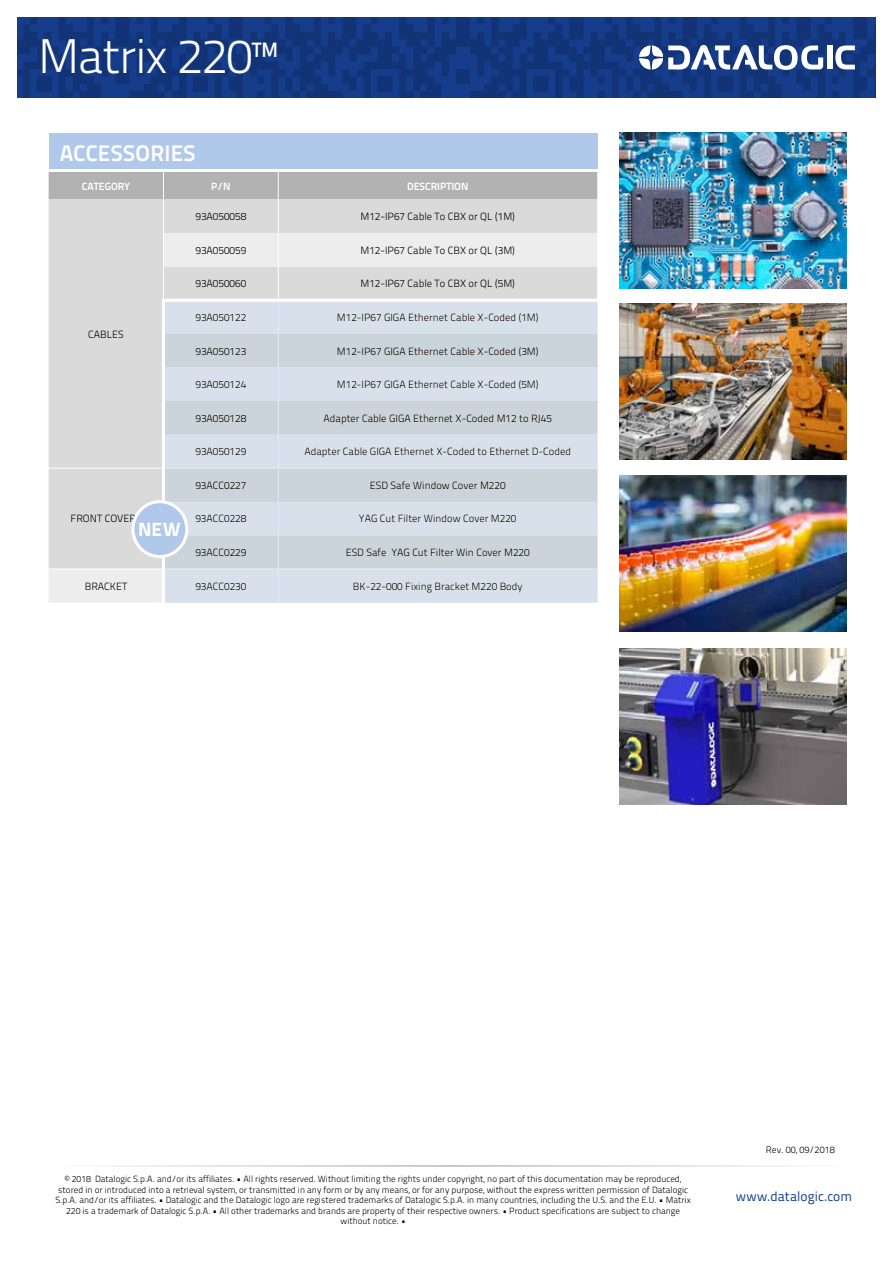
<style>
.page{position:relative;width:893px;height:1263px;background:#fff}
.page>*{position:absolute;margin:0;border:0;box-sizing:border-box;transform-origin:0 0}
.t1{font:300 48.45px "Titillium Text 22 L";letter-spacing:-.02em;color:#fff}
.t2{font:700 22.5px "Titillium Text 22 L";letter-spacing:.01em;color:#fff}
.t3{font:800 19.2px "Titillium Text 22 L";color:#fff}
.t4{font:13.5px "Titillium Text 22 L";letter-spacing:.005em;color:#153d8c}
.t5{font:300 10.5px "Titillium Text 22 L";color:#000}
.t6{font:700 10.5px "Titillium Text 22 L";color:#fff}
.t7{font:9.45px "Titillium Text 25 L 250 wt";color:#000}
.t8{font:9px/10.5px "Titillium Text 25 L 250 wt";color:#000;text-align:center}
</style>
<div class="page">
<svg style="left:17px;top:17px;width:859px;height:81px;background:#133880"></svg>
<svg style="left:835px;top:46px;width:20px;height:23px"></svg>
<div style="left:827px;top:46px;width:5px;height:23px;background:#fff"></div>
<svg style="left:639px;top:45px;width:184px;height:25px"></svg>
<hr style="left:38px;top:1165px;width:817px;height:2px;background:#b3b2b2">
<div style="left:49px;top:134px;width:548px;height:35px;background:#b0c9ea"></div>
<div style="left:49px;top:199px;width:548px;height:34px;background:#dadada"></div>
<svg style="left:49px;top:233px;width:548px;height:369px;background:#dfdfdf"></svg>
<div style="left:49px;top:172px;width:548px;height:27px;background:#b3b2b2"></div>
<hr style="left:49px;top:468px;width:113px;height:1px;background:#fff">
<hr style="left:163px;top:199px;width:1px;height:34px;background:#fff">
<hr style="left:278px;top:199px;width:1px;height:34px;background:#fff">
<hr style="left:163px;top:233px;width:1px;height:34px;background:#fff">
<hr style="left:278px;top:233px;width:1px;height:34px;background:#fff">
<hr style="left:163px;top:267px;width:1px;height:32px;background:#fff">
<hr style="left:278px;top:267px;width:1px;height:32px;background:#fff">
<hr style="left:49px;top:568px;width:113px;height:1px;background:#fff">
<hr style="left:162px;top:302px;width:3px;height:32px;background:#fff">
<hr style="left:162px;top:334px;width:3px;height:33px;background:#fff">
<hr style="left:162px;top:367px;width:3px;height:34px;background:#fff">
<hr style="left:162px;top:401px;width:3px;height:34px;background:#fff">
<hr style="left:162px;top:435px;width:3px;height:33px;background:#fff">
<hr style="left:162px;top:468px;width:3px;height:34px;background:#fff">
<hr style="left:162px;top:535px;width:3px;height:34px;background:#fff">
<hr style="left:162px;top:569px;width:3px;height:33px;background:#fff">
<hr style="left:162px;top:299px;width:116px;height:3px;background:#fff">
<hr style="left:278px;top:299px;width:319px;height:3px;background:#fff">
<img style="left:619px;top:132px;width:227px;height:156px">
<img style="left:619px;top:476px;width:227px;height:155px">
<img style="left:619px;top:304px;width:227px;height:155px">
<img style="left:619px;top:649px;width:227px;height:155px">
<div style="left:165px;top:302px;width:432px;height:300px;background:linear-gradient(to right,#d2dbe4,#d2dbe4)"></div>
<div style="left:133px;top:502px;width:54px;height:55px;background:#b0c9ea;border-radius:50%"></div>
<div style="left:131px;top:500px;width:57px;height:58px;border:3px solid #fff;border-radius:50%"></div>
<h1 class="t1" style="left:38px;top:20px;width:241px">Matrix 220™</h1>
<h2 class="t2" style="left:60px;top:136px;width:137px">ACCESSORIES</h2>
<p class="t6" style="left:82px;top:178px;width:50px">CATEGORY</p>
<p class="t6" style="left:211px;top:178px;width:21px">P/N</p>
<p class="t6" style="left:407px;top:178px;width:63px">DESCRIPTION</p>
<p class="t5" style="left:88px;top:326px;width:37px">CABLES</p>
<p class="t5" style="left:71px;top:511px;width:72px">FRONT COVERS</p>
<h3 class="t3" style="left:138px;top:515px;width:44px">NEW</h3>
<p class="t5" style="left:195px;top:209px;width:52px">93A050058</p>
<p class="t5" style="left:360px;top:209px;width:156px">M12-IP67 Cable To CBX or QL (1M)</p>
<p class="t5" style="left:195px;top:242px;width:52px">93A050059</p>
<p class="t5" style="left:360px;top:242px;width:156px">M12-IP67 Cable To CBX or QL (3M)</p>
<p class="t5" style="left:195px;top:276px;width:52px">93A050060</p>
<p class="t5" style="left:360px;top:276px;width:156px">M12-IP67 Cable To CBX or QL (5M)</p>
<p class="t5" style="left:195px;top:310px;width:52px">93A050122</p>
<p class="t5" style="left:337px;top:310px;width:203px">M12-IP67 GIGA Ethernet Cable X-Coded (1M)</p>
<p class="t5" style="left:195px;top:343px;width:52px">93A050123</p>
<p class="t5" style="left:337px;top:343px;width:203px">M12-IP67 GIGA Ethernet Cable X-Coded (3M)</p>
<p class="t5" style="left:195px;top:377px;width:52px">93A050124</p>
<p class="t5" style="left:337px;top:377px;width:203px">M12-IP67 GIGA Ethernet Cable X-Coded (5M)</p>
<p class="t5" style="left:195px;top:410px;width:52px">93A050128</p>
<p class="t5" style="left:323px;top:410px;width:230px">Adapter Cable GIGA Ethernet X-Coded M12 to RJ45</p>
<p class="t5" style="left:195px;top:444px;width:52px">93A050129</p>
<p class="t5" style="left:304px;top:444px;width:268px">Adapter Cable GIGA Ethernet X-Coded to Ethernet D-Coded</p>
<p class="t5" style="left:195px;top:477px;width:52px">93ACC0227</p>
<p class="t5" style="left:370px;top:477px;width:137px">ESD Safe Window Cover M220</p>
<p class="t5" style="left:195px;top:511px;width:52px">93ACC0228</p>
<p class="t5" style="left:359px;top:511px;width:159px">YAG Cut Filter Window Cover M220</p>
<p class="t5" style="left:195px;top:545px;width:52px">93ACC0229</p>
<p class="t5" style="left:346px;top:545px;width:186px">ESD Safe YAG Cut Filter Win Cover M220</p>
<p class="t5" style="left:85px;top:578px;width:44px">BRACKET</p>
<p class="t5" style="left:195px;top:578px;width:52px">93ACC0230</p>
<p class="t5" style="left:353px;top:578px;width:171px">BK-22-000 Fixing Bracket M220 Body</p>
<p class="t8" style="left:55px;top:1173px;width:637px">© 2018 Datalogic S.p.A. and/or its affiliates. • All rights reserved. Without limiting the rights under copyright, no part of this documentation may be reproduced, stored in or introduced into a retrieval system, or transmitted in any form or by any means, or for any purpose, without the express written permission of Datalogic S.p.A. and/or its affiliates. • Datalogic and the Datalogic logo are registered trademarks of Datalogic S.p.A. in many countries, including the U.S. and the E.U. • Matrix 220 is a trademark of Datalogic S.p.A. • All other trademarks and brands are property of their respective owners. • Product specifications are subject to change without notice. •</p>
<p class="t7" style="left:766px;top:1142px;width:70px">Rev. 00, 09/2018</p>
<h3 class="t4" style="left:736px;top:1186px;width:118px">www.datalogic.com</h3>
</div>
